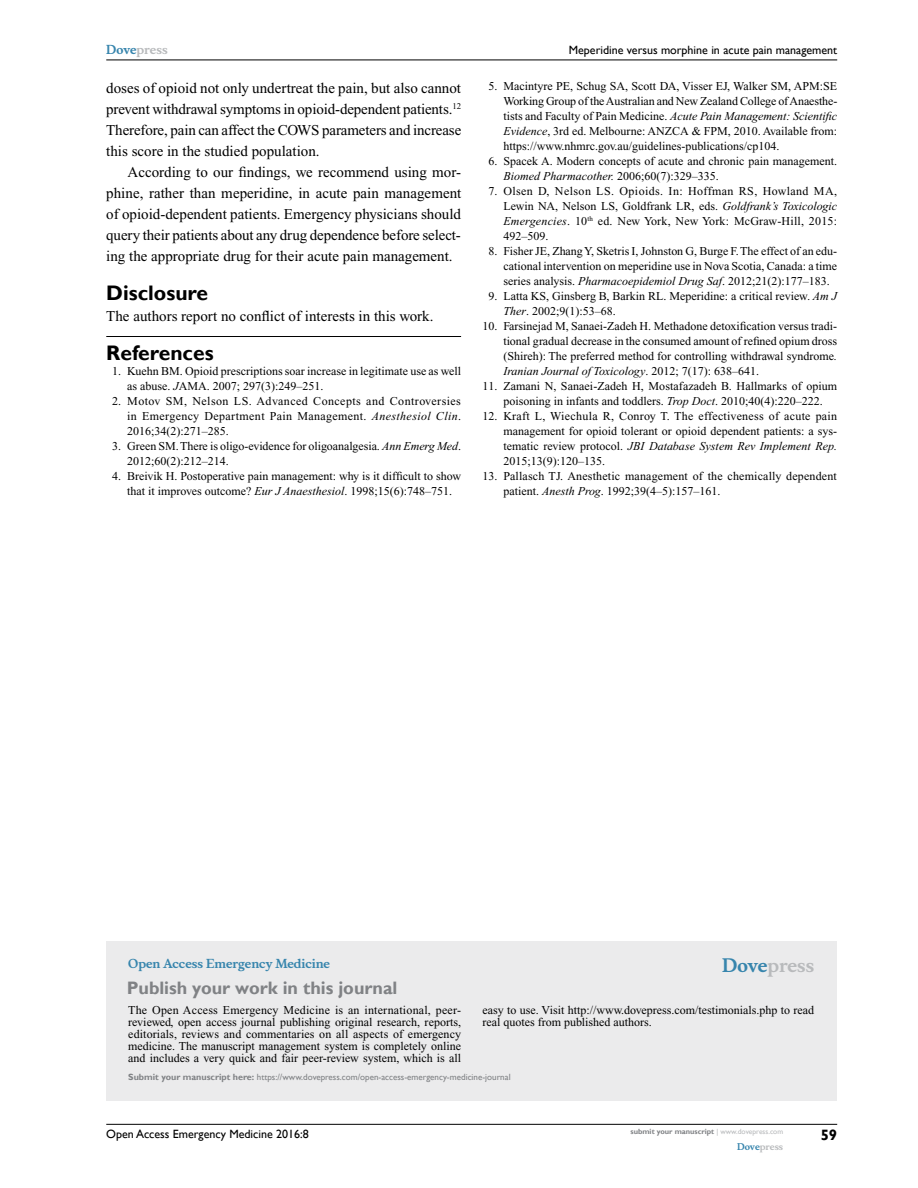
<style>
.page{position:relative;width:918px;height:1188px;background:#fff}
.page>*{position:absolute;margin:0;border:0;box-sizing:border-box;transform-origin:0 0}
.t1{font:700 21px "Gill Sans";color:#000}
.t2{font:700 18px "Gill Sans";color:#808285}
.t3{font:700 18px "Musee";color:#b8babc}
.t4{font:15px/21px "Times New Roman";color:#000;text-align:justify}
.t5{font:700 15px "Gill Sans";color:#000}
.t6{font:12px/15px "Times New Roman";color:#000;text-align:justify}
.t7{font:12px "Gill Sans";color:#000}
.t8{font:700 12px "Musee";color:#3785ad}
.t9{font:700 12px "Musee";color:#b8babc}
.t10{font:9px "Gill Sans";color:#808285}
.t11{font:700 9px "Musee";color:#b8babc}
.t12{font:700 7.5px "Gill Sans";color:#808285}
.s1{color:#3785ad}
.s2{font-style:italic}
.s3{font-weight:700}
.s4{font-weight:400;color:#b8babc}
</style>
<div class="page">
<div style="left:106px;top:941px;width:731px;height:159px;background:#ebebec"></div>
<hr style="left:106px;top:1124px;width:731px;height:1px;background:#000">
<hr style="left:106px;top:60px;width:731px;height:1px;background:#000">
<hr style="left:106px;top:336px;width:355px;height:1px;background:#000">
<p class="t9" style="left:106px;top:43px;width:63px"><span class="s1">Dove</span>press</p>
<p class="t4" style="left:106px;top:77px;width:357px">doses of opioid not only undertreat the pain, but also cannot prevent withdrawal symptoms in opioid-dependent patients.<sup>12<br></sup>Therefore, pain can affect the COWS parameters and increase this score in the studied population.</p>
<p class="t4" style="left:106px;top:161px;width:357px;text-indent:21px">According to our findings, we recommend using mor&shy;phine, rather than meperidine, in acute pain management of opioid-dependent patients. Emergency physicians should query their patients about any drug dependence before select&shy;ing the appropriate drug for their acute pain management.</p>
<h1 class="t1" style="left:106px;top:280px;width:103px">Disclosure</h1>
<p class="t4" style="left:106px;top:305px;width:329px">The authors report no conflict of interests in this work.</p>
<h1 class="t1" style="left:106px;top:340px;width:109px">References</h1>
<p class="t6" style="left:127px;top:363px;width:335px;text-indent:-15px">1. Kuehn BM. Opioid prescriptions soar increase in legitimate use as well as abuse. <span class="s2">J</span>AMA. 2007; 297(3):249–251.</p>
<p class="t6" style="left:127px;top:393px;width:335px;text-indent:-15px">2. Motov SM, Nelson LS. Advanced Concepts and Controversies in Emergency Department Pain Management. <span class="s2">Anesthesiol Clin</span>.<br>2016;34(2):271–285.</p>
<p class="t6" style="left:127px;top:438px;width:335px;text-indent:-15px">3. Green SM. There is oligo-evidence for oligoanalgesia. <span class="s2">Ann Emerg Med</span>.<br>2012;60(2):212–214.</p>
<p class="t6" style="left:112px;top:468px;width:350px;text-align:center">4. Breivik H. Postoperative pain management: why is it difficult to show that it improves outcome? <span class="s2">Eur J Anaesthesiol</span>. 1998;15(6):748–751.</p>
<p class="t7" style="left:569px;top:43px;width:270px">Meperidine versus morphine in acute pain management</p>
<p class="t6" style="left:503px;top:79px;width:335px;text-indent:-15px">5. Macintyre PE, Schug SA, Scott DA, Visser EJ, Walker SM, APM:SE Working Group of the Australian and New Zealand College of Anaesthe&shy;tists and Faculty of Pain Medicine. <span class="s2">Acute Pain Management: Scientific Evidence</span>, 3rd ed. Melbourne: ANZCA &amp; FPM, 2010. Available from: https://www.nhmrc.gov.au/guidelines-publications/cp104.</p>
<p class="t6" style="left:503px;top:154px;width:335px;text-indent:-15px">6. Spacek A. Modern concepts of acute and chronic pain management.<br><span class="s2">Biomed Pharmacother.</span> 2006;60(7):329–335.</p>
<p class="t6" style="left:503px;top:184px;width:335px;text-indent:-15px">7. Olsen D, Nelson LS. Opioids. In: Hoffman RS, Howland MA, Lewin NA, Nelson LS, Goldfrank LR, eds. <span class="s2">Goldfrank’s Toxicologic Emergencies</span>. 10<sup>th</sup> ed. New York, New York: McGraw-Hill, 2015:<br>492–509.</p>
<p class="t6" style="left:503px;top:244px;width:335px;text-indent:-15px">8. Fisher JE, Zhang Y, Sketris I, Johnston G, Burge F. The effect of an edu&shy;cational intervention on meperidine use in Nova Scotia, Canada: a time series analysis. <span class="s2">Pharmacoepidemiol Drug Saf</span>. 2012;21(2):177–183.</p>
<p class="t6" style="left:503px;top:289px;width:335px;text-indent:-15px">9. Latta KS, Ginsberg B, Barkin RL. Meperidine: a critical review<span class="s2">. Am J<br>Ther</span>. 2002;9(1):53–68.</p>
<p class="t6" style="left:503px;top:319px;width:335px;text-indent:-21px">10. Farsinejad M, Sanaei-Zadeh H. Methadone detoxification versus tradi&shy;tional gradual decrease in the consumed amount of refined opium dross (Shireh): The preferred method for controlling withdrawal syndrome<span class="s2">.<br>Iranian Journal of Toxicology</span>. 2012; 7(17): 638–641.</p>
<p class="t6" style="left:482px;top:379px;width:356px;text-align:center">11. Zamani N, Sanaei-Zadeh H, Mostafazadeh B. Hallmarks of opium poisoning in infants and toddlers. <span class="s2">Trop Doct</span>. 2010;40(4):220–222.</p>
<p class="t6" style="left:503px;top:409px;width:335px;text-indent:-21px">12. Kraft L, Wiechula R, Conroy T. The effectiveness of acute pain management for opioid tolerant or opioid dependent patients: a sys&shy;tematic review protocol. <span class="s2">JBI Database System Rev Implement Rep.<br></span>2015;13(9):120–135.</p>
<p class="t6" style="left:503px;top:469px;width:335px;text-indent:-21px">13. Pallasch TJ. Anesthetic management of the chemically dependent patient. <span class="s2">Anesth Prog</span>. 1992;39(4–5):157–161.</p>
<p class="t8" style="left:128px;top:956px;width:203px">Open Access Emergency Medicine</p>
<h2 class="t2" style="left:127px;top:977px;width:272px">Publish your work in this journal</h2>
<h2 class="t3" style="left:722px;top:955px;width:94px"><span class="s1">Dove</span>press</h2>
<p class="t6" style="left:128px;top:1004px;width:335px;line-height:12px">The Open Access Emergency Medicine is an international, peer&shy;reviewed, open access journal publishing original research, reports, editorials, reviews and commentaries on all aspects of emergency medicine. The manuscript management system is completely online and includes a very quick and fair peer-review system, which is all</p>
<p class="t6" style="left:482px;top:1004px;width:333px;line-height:12px">easy to use. Visit http://www.dovepress.com/testimonials.php to read real quotes from published authors.</p>
<p class="t10" style="left:128px;top:1072px;width:384px"><span class="s3">Submit your manuscript here:</span> https://www.dovepress.com/open-access-emergency-medicine-journal</p>
<p class="t7" style="left:106px;top:1127px;width:204px">Open Access Emergency Medicine 2016:8</p>
<p class="t12" style="left:631px;top:1127px;width:154px">submit your manuscript <span class="s4">| www.dovepress.com</span></p>
<p class="t11" style="left:737px;top:1141px;width:48px"><span class="s1">Dove</span>press</p>
<p class="t5" style="left:821px;top:1126px;width:18px">59</p>
</div>
